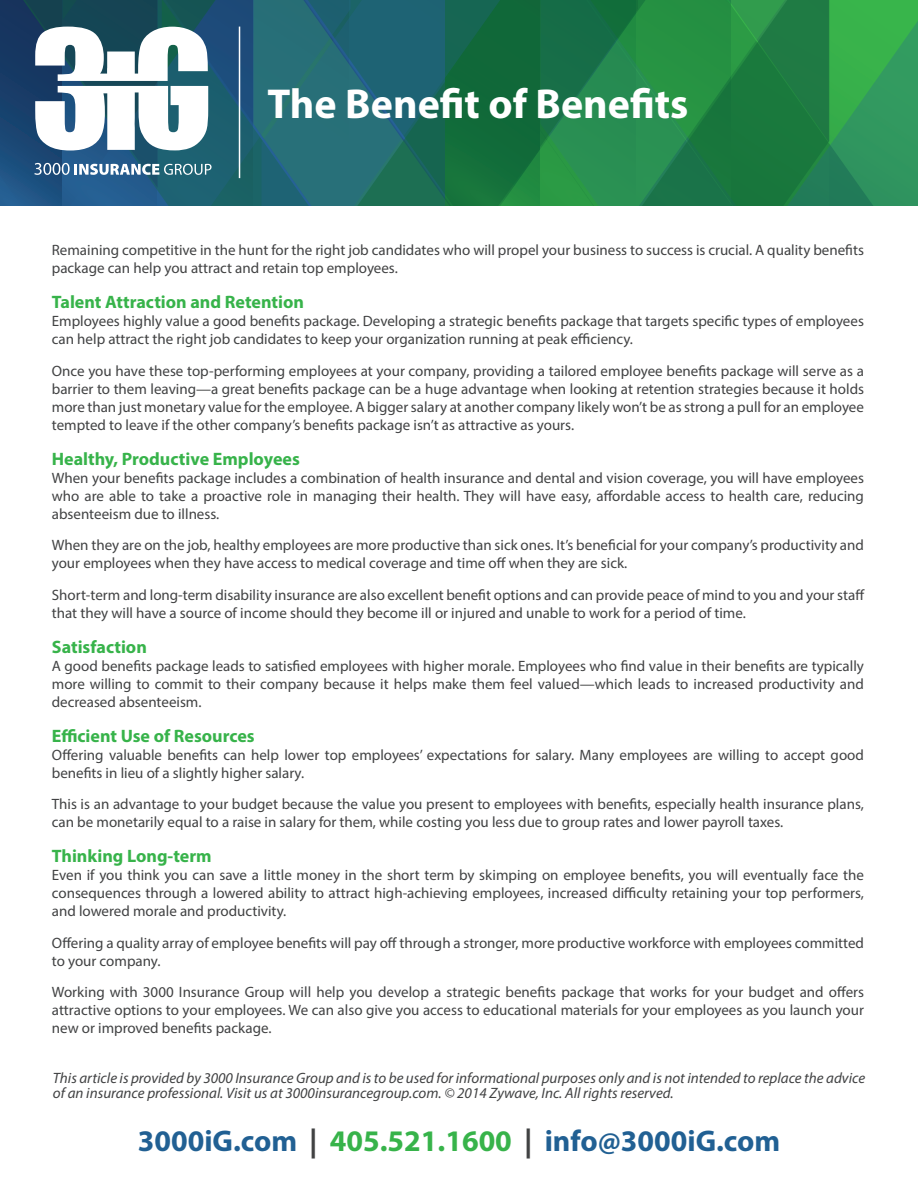
<style>
.page{position:relative;width:918px;height:1188px;background:#fff}
.page>*{position:absolute;margin:0;border:0;box-sizing:border-box;transform-origin:0 0}
.t1{font:700 42px "Myriad Pro";color:#fff}
.t2{font:700 30px "Myriad Pro";color:#216093}
.t3{font:700 18px "Myriad Pro";color:#37b34a}
.t4{font:15px/18px "Myriad Pro";color:#414243}
.t5{font:italic 15px/15px "Myriad Pro";color:#414243}
.s1{color:#414243}
.s2{color:#37b34a}
</style>
<div class="page">
<svg style="left:0;top:0;width:918px;height:205px;background:#337e67"></svg>
<hr style="left:239px;top:27px;width:1px;height:151px;background:#fff">
<p class="t1" style="left:267px;top:76px;width:422px">The Benefit of Benefits</p>
<p class="t4" style="left:52px;top:241px;width:814px">Remaining competitive in the hunt for the right job candidates who will propel your business to success is crucial. A quality benefits package can help you attract and retain top employees.</p>
<p class="t3" style="left:52px;top:290px;width:254px">Talent Attraction and Retention</p>
<p class="t4" style="left:52px;top:312px;width:814px">Employees highly value a good benefits package. Developing a strategic benefits package that targets specific types of employees can help attract the right job candidates to keep your organization running at peak efficiency.</p>
<p class="t4" style="left:52px;top:361px;width:814px;text-align:justify">Once you have these top-performing employees at your company, providing a tailored employee benefits package will serve as a barrier to them leaving—a great benefits package can be a huge advantage when looking at retention strategies because it holds more than just monetary value for the employee. A bigger salary at another company likely won’t be as strong a pull for an employee tempted to leave if the other company’s benefits package isn’t as attractive as yours.</p>
<p class="t3" style="left:52px;top:447px;width:249px">Healthy, Productive Employees</p>
<p class="t4" style="left:52px;top:468px;width:814px;text-align:justify">When your benefits package includes a combination of health insurance and dental and vision coverage, you will have employees who are able to take a proactive role in managing their health. They will have easy, affordable access to health care, reducing absenteeism due to illness.</p>
<p class="t4" style="left:52px;top:536px;width:814px">When they are on the job, healthy employees are more productive than sick ones. It’s beneficial for your company’s productivity and your employees when they have access to medical coverage and time off when they are sick.</p>
<p class="t4" style="left:52px;top:585px;width:814px">Short-term and long-term disability insurance are also excellent benefit options and can provide peace of mind to you and your staff that they will have a source of income should they become ill or injured and unable to work for a period of time.</p>
<p class="t3" style="left:52px;top:635px;width:97px">Satisfaction</p>
<p class="t4" style="left:52px;top:657px;width:814px;text-align:justify">A good benefits package leads to satisfied employees with higher morale. Employees who find value in their benefits are typically more willing to commit to their company because it helps make them feel valued—which leads to increased productivity and decreased absenteeism.</p>
<p class="t3" style="left:52px;top:724px;width:204px">Efficient Use of Resources</p>
<p class="t4" style="left:52px;top:746px;width:814px">Offering valuable benefits can help lower top employees’ expectations for salary. Many employees are willing to accept good benefits in lieu of a slightly higher salary.</p>
<p class="t4" style="left:52px;top:795px;width:814px">This is an advantage to your budget because the value you present to employees with benefits, especially health insurance plans, can be monetarily equal to a raise in salary for them, while costing you less due to group rates and lower payroll taxes.</p>
<p class="t3" style="left:52px;top:845px;width:161px">Thinking Long-term</p>
<p class="t4" style="left:52px;top:866px;width:814px;text-align:justify">Even if you think you can save a little money in the short term by skimping on employee benefits, you will eventually face the consequences through a lowered ability to attract high-achieving employees, increased difficulty retaining your top performers, and lowered morale and productivity.</p>
<p class="t4" style="left:52px;top:934px;width:814px">Offering a quality array of employee benefits will pay off through a stronger, more productive workforce with employees committed to your company.</p>
<p class="t4" style="left:52px;top:983px;width:814px;text-align:justify">Working with 3000 Insurance Group will help you develop a strategic benefits package that works for your budget and offers attractive options to your employees. We can also give you access to educational materials for your employees as you launch your new or improved benefits package.</p>
<p class="t5" style="left:53px;top:1071px;width:814px">This article is provided by 3000 Insurance Group and is to be used for informational purposes only and is not intended to replace the advice of an insurance professional. Visit us at 3000insurancegroup.com. © 2014 Zywave, Inc. All rights reserved.</p>
<p class="t2" style="left:138px;top:1122px;width:644px">3000iG.com <span class="s1">|</span> <span class="s2">405.521.1600</span> <span class="s1">|</span> info@3000iG.com</p>
</div>
